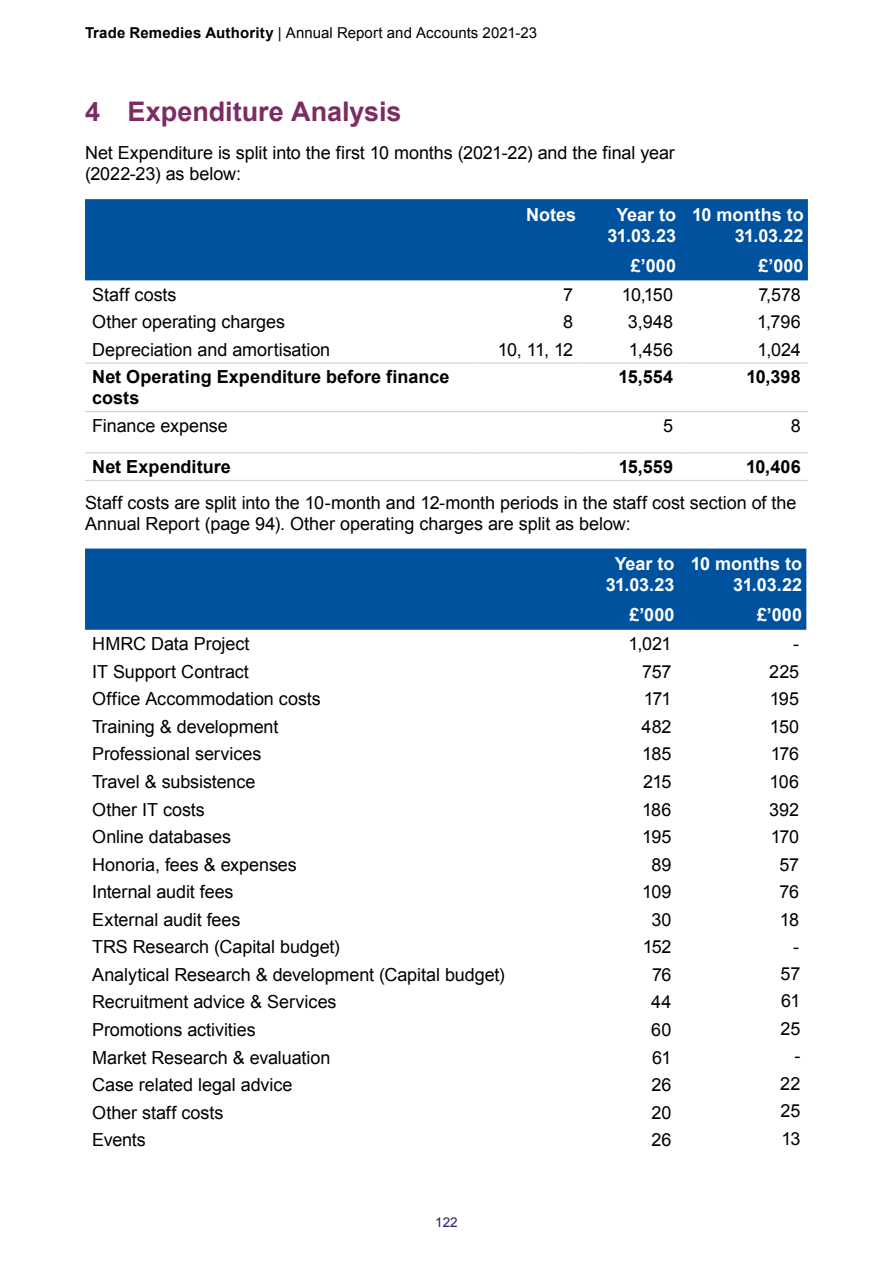
<style>
.page{position:relative;width:893px;height:1263px;background:#fff}
.page>*{position:absolute;margin:0;border:0;box-sizing:border-box;transform-origin:0 0}
.Heading_3_Financial{font:700 27px "Arial";color:#7c2c62}
.Table_Body{font:18px "Arial";letter-spacing:-.005em;color:#000}
.Body_Copy{font:18px/21px "Arial";letter-spacing:-.005em;color:#000}
.Table_Header_Bold_white{font:700 18px/21px "Arial";color:#fff;text-align:center}
.Table_body_bold{font:700 18px/21px "Arial";color:#000}
.t1{font:15px "Arial";letter-spacing:.005em;color:#000}
.t2{font:13.5px "Arial";color:#271c6e}
.s1{font-weight:700}
</style>
<div class="page">
<div style="left:85px;top:199px;width:723px;height:81px;background:#00529f"></div>
<hr style="left:85px;top:362px;width:389px;height:2px;background:#d2d3d2">
<hr style="left:474px;top:362px;width:106px;height:2px;background:#d2d3d2">
<hr style="left:580px;top:362px;width:100px;height:2px;background:#d2d3d2">
<hr style="left:680px;top:362px;width:128px;height:2px;background:#d2d3d2">
<hr style="left:85px;top:411px;width:389px;height:1px;background:#d2d3d2">
<hr style="left:474px;top:411px;width:106px;height:1px;background:#d2d3d2">
<hr style="left:580px;top:411px;width:100px;height:1px;background:#d2d3d2">
<hr style="left:680px;top:411px;width:128px;height:1px;background:#d2d3d2">
<hr style="left:85px;top:452px;width:389px;height:1px;background:#d2d3d2">
<hr style="left:474px;top:452px;width:106px;height:1px;background:#d2d3d2">
<hr style="left:580px;top:452px;width:100px;height:1px;background:#d2d3d2">
<hr style="left:680px;top:452px;width:128px;height:1px;background:#d2d3d2">
<hr style="left:85px;top:480px;width:389px;height:1px;background:#d2d3d2">
<hr style="left:474px;top:480px;width:106px;height:1px;background:#d2d3d2">
<hr style="left:580px;top:480px;width:100px;height:1px;background:#d2d3d2">
<hr style="left:680px;top:480px;width:128px;height:1px;background:#d2d3d2">
<div style="left:85px;top:548px;width:721px;height:82px;background:#00529f"></div>
<p class="t1" style="left:85px;top:22px;width:454px"><span class="s1">Trade Remedies Authority</span> | Annual Report and Accounts 2021-23</p>
<h3 class="Heading_3_Financial" style="left:85px;top:94px;width:318px">4 Expenditure Analysis</h3>
<p class="Body_Copy" style="left:85px;top:143px;width:591px">Net Expenditure is split into the first 10 months (2021-22) and the final year (2022-23) as below:</p>
<p class="Table_Header_Bold_white" style="left:526px;top:205px;width:52px">Notes</p>
<p class="Table_Header_Bold_white" style="left:607px;top:205px;width:70px">Year to<br>31.03.23</p>
<p class="Table_Header_Bold_white" style="left:692px;top:205px;width:113px;text-align:right">10 months to<br>31.03.22</p>
<p class="Table_Header_Bold_white" style="left:631px;top:256px;width:47px">£’000</p>
<p class="Table_Header_Bold_white" style="left:759px;top:256px;width:47px">£’000</p>
<p class="Table_Body" style="left:92px;top:283px;width:86px">Staff costs</p>
<p class="Table_Body" style="left:563px;top:283px;width:12px">7</p>
<p class="Table_Body" style="left:622px;top:283px;width:53px">10,150</p>
<p class="Table_Body" style="left:758px;top:283px;width:44px">7,578</p>
<p class="Table_Body" style="left:92px;top:310px;width:194px">Other operating charges</p>
<p class="Table_Body" style="left:563px;top:310px;width:12px">8</p>
<p class="Table_Body" style="left:628px;top:310px;width:47px">3,948</p>
<p class="Table_Body" style="left:757px;top:310px;width:45px">1,796</p>
<p class="Table_Body" style="left:92px;top:338px;width:240px">Depreciation and amortisation</p>
<p class="Table_Body" style="left:498px;top:338px;width:77px">10, 11, 12</p>
<p class="Table_Body" style="left:629px;top:338px;width:46px">1,456</p>
<p class="Table_Body" style="left:757px;top:338px;width:45px">1,024</p>
<p class="Table_body_bold" style="left:92px;top:367px;width:359px">Net Operating Expenditure before finance costs</p>
<p class="Table_body_bold" style="left:619px;top:367px;width:56px">15,554</p>
<p class="Table_body_bold" style="left:746px;top:367px;width:56px">10,398</p>
<p class="Table_Body" style="left:92px;top:414px;width:137px">Finance expense</p>
<p class="Table_Body" style="left:663px;top:414px;width:12px">5</p>
<p class="Table_Body" style="left:791px;top:414px;width:12px">8</p>
<p class="Table_body_bold" style="left:92px;top:457px;width:140px">Net Expenditure</p>
<p class="Table_body_bold" style="left:619px;top:457px;width:56px">15,559</p>
<p class="Table_body_bold" style="left:746px;top:457px;width:56px">10,406</p>
<p class="Body_Copy" style="left:85px;top:492px;width:713px">Staff costs are split into the 10-month and 12-month periods in the staff cost section of the<br>Annual Report (page 94). Other operating charges are split as below:</p>
<p class="Table_Header_Bold_white" style="left:606px;top:554px;width:70px">Year to<br>31.03.23</p>
<p class="Table_Header_Bold_white" style="left:691px;top:554px;width:113px;text-align:right">10 months to<br>31.03.22</p>
<p class="Table_Header_Bold_white" style="left:629px;top:605px;width:47px">£’000</p>
<p class="Table_Header_Bold_white" style="left:757px;top:605px;width:47px">£’000</p>
<p class="Table_Body" style="left:92px;top:632px;width:159px">HMRC Data Project</p>
<p class="Table_Body" style="left:628px;top:632px;width:45px">1,021</p>
<p class="Table_Body" style="left:793px;top:632px;width:7px">-</p>
<p class="Table_Body" style="left:92px;top:659px;width:158px">IT Support Contract</p>
<p class="Table_Body" style="left:642px;top:659px;width:31px">757</p>
<p class="Table_Body" style="left:769px;top:659px;width:31px">225</p>
<p class="Table_Body" style="left:92px;top:687px;width:230px">Office Accommodation costs</p>
<p class="Table_Body" style="left:644px;top:687px;width:29px">171</p>
<p class="Table_Body" style="left:770px;top:687px;width:31px">195</p>
<p class="Table_Body" style="left:92px;top:715px;width:188px">Training &amp; development</p>
<p class="Table_Body" style="left:642px;top:715px;width:31px">482</p>
<p class="Table_Body" style="left:770px;top:715px;width:31px">150</p>
<p class="Table_Body" style="left:92px;top:742px;width:171px">Professional services</p>
<p class="Table_Body" style="left:642px;top:742px;width:31px">185</p>
<p class="Table_Body" style="left:771px;top:742px;width:30px">176</p>
<p class="Table_Body" style="left:92px;top:770px;width:165px">Travel &amp; subsistence</p>
<p class="Table_Body" style="left:643px;top:770px;width:30px">215</p>
<p class="Table_Body" style="left:769px;top:770px;width:31px">106</p>
<p class="Table_Body" style="left:92px;top:797px;width:114px">Other IT costs</p>
<p class="Table_Body" style="left:642px;top:797px;width:31px">186</p>
<p class="Table_Body" style="left:769px;top:797px;width:32px">392</p>
<p class="Table_Body" style="left:92px;top:825px;width:140px">Online databases</p>
<p class="Table_Body" style="left:642px;top:825px;width:31px">195</p>
<p class="Table_Body" style="left:771px;top:825px;width:30px">170</p>
<p class="Table_Body" style="left:92px;top:852px;width:206px">Honoria, fees &amp; expenses</p>
<p class="Table_Body" style="left:651px;top:852px;width:22px">89</p>
<p class="Table_Body" style="left:779px;top:852px;width:21px">57</p>
<p class="Table_Body" style="left:92px;top:880px;width:143px">Internal audit fees</p>
<p class="Table_Body" style="left:642px;top:880px;width:31px">109</p>
<p class="Table_Body" style="left:780px;top:880px;width:21px">76</p>
<p class="Table_Body" style="left:92px;top:908px;width:150px">External audit fees</p>
<p class="Table_Body" style="left:651px;top:908px;width:22px">30</p>
<p class="Table_Body" style="left:780px;top:908px;width:21px">18</p>
<p class="Table_Body" style="left:92px;top:935px;width:249px">TRS Research (Capital budget)</p>
<p class="Table_Body" style="left:643px;top:935px;width:30px">152</p>
<p class="Table_Body" style="left:793px;top:935px;width:7px">-</p>
<p class="Table_Body" style="left:92px;top:963px;width:414px">Analytical Research &amp; development (Capital budget)</p>
<p class="Table_Body" style="left:652px;top:963px;width:21px">76</p>
<p class="Table_Body" style="left:781px;top:961px;width:21px">57</p>
<p class="Table_Body" style="left:92px;top:990px;width:246px">Recruitment advice &amp; Services</p>
<p class="Table_Body" style="left:651px;top:990px;width:22px">44</p>
<p class="Table_Body" style="left:781px;top:989px;width:21px">61</p>
<p class="Table_Body" style="left:92px;top:1018px;width:165px">Promotions activities</p>
<p class="Table_Body" style="left:651px;top:1018px;width:22px">60</p>
<p class="Table_Body" style="left:780px;top:1017px;width:21px">25</p>
<p class="Table_Body" style="left:92px;top:1045px;width:240px">Market Research &amp; evaluation</p>
<p class="Table_Body" style="left:652px;top:1045px;width:21px">61</p>
<p class="Table_Body" style="left:794px;top:1044px;width:7px">-</p>
<p class="Table_Body" style="left:92px;top:1073px;width:202px">Case related legal advice</p>
<p class="Table_Body" style="left:652px;top:1073px;width:21px">26</p>
<p class="Table_Body" style="left:780px;top:1072px;width:22px">22</p>
<p class="Table_Body" style="left:92px;top:1100px;width:133px">Other staff costs</p>
<p class="Table_Body" style="left:652px;top:1100px;width:21px">20</p>
<p class="Table_Body" style="left:780px;top:1099px;width:21px">25</p>
<p class="Table_Body" style="left:92px;top:1128px;width:55px">Events</p>
<p class="Table_Body" style="left:652px;top:1128px;width:21px">26</p>
<p class="Table_Body" style="left:781px;top:1127px;width:21px">13</p>
<p class="t2" style="left:435px;top:1213px;width:24px">122</p>
</div>
